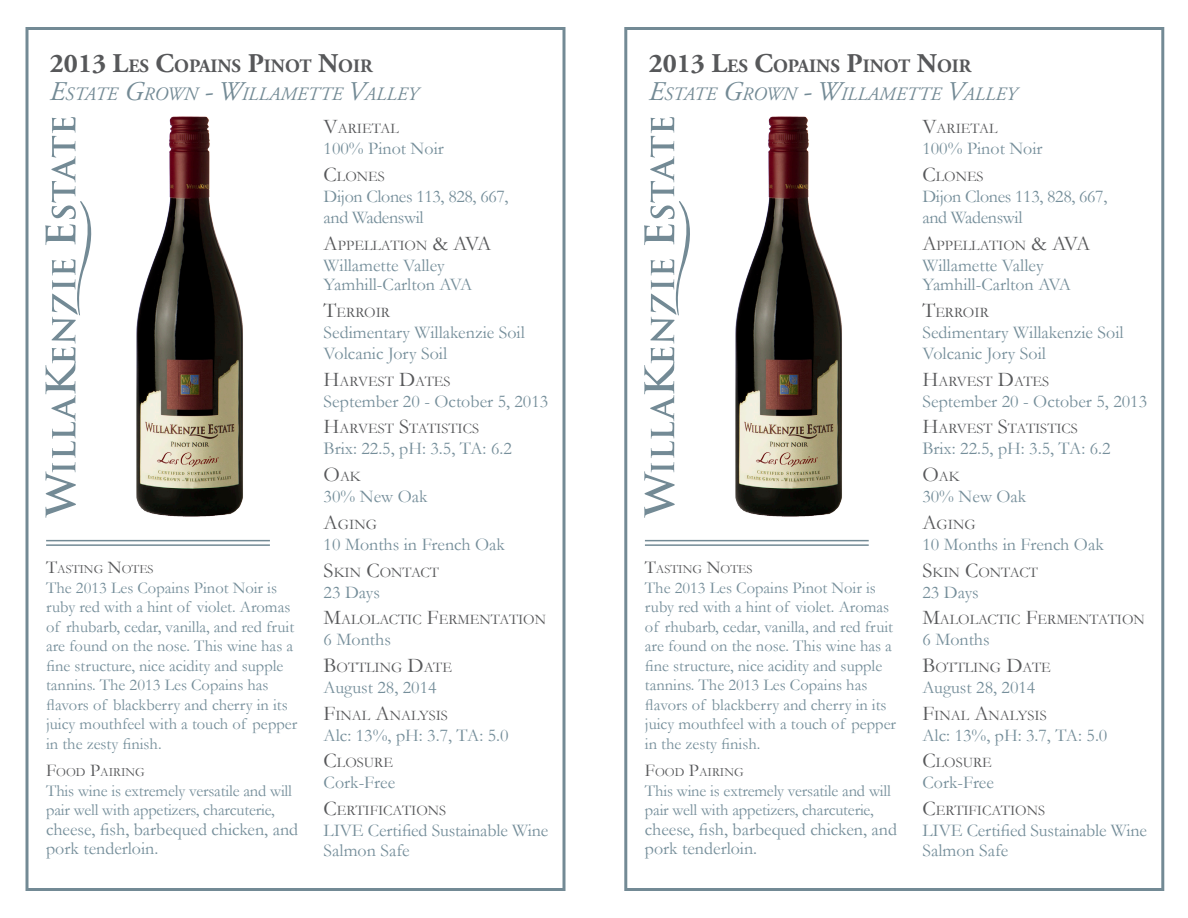
<style>
.page{position:relative;width:1188px;height:918px;background:#fff}
.page>*{position:absolute;margin:0;border:0;box-sizing:border-box;transform-origin:0 0}
.t1{font:italic 18.9px "Adobe Garamond Pro";color:#738a95}
.t2{font:700 18.9px "Adobe Garamond Pro";color:#57585a}
.t3{font:18px/19.5px "Garamond";color:#758e9a}
.t4{font:18px "Garamond";letter-spacing:-.02em;color:#758e9a}
.t5{font:16.5px/19.5px "Garamond";color:#758e9a}
.t6{font:14.7px "Garamond";color:#57585a}
.t7{font:12.6px "Garamond";color:#57585a}
.s1{font-size:27px}
.s2{font-size:18px}
.s3{font-size:21px}
</style>
<div class="page">
<div style="left:26px;top:27px;width:540px;height:864px;border:3px solid #738a95"></div>
<div style="left:624px;top:27px;width:540px;height:864px;border:3px solid #738a95"></div>
<svg style="left:45px;top:117px;width:47px;height:401px"></svg>
<svg style="left:644px;top:117px;width:46px;height:401px"></svg>
<hr style="left:46px;top:540px;width:224px;height:1px;background:#738a95">
<hr style="left:645px;top:540px;width:224px;height:1px;background:#738a95">
<hr style="left:46px;top:544px;width:224px;height:2px;background:#738a95">
<hr style="left:645px;top:544px;width:224px;height:2px;background:#738a95">
<img style="left:136px;top:116px;width:107px;height:401px">
<img style="left:735px;top:116px;width:107px;height:401px">
<p class="t2" style="left:50px;top:55px;width:324px"><span class="s1">2013 L</span>ES <span class="s1">C</span>OPAINS <span class="s1">P</span>INOT <span class="s1">N</span>OIR</p>
<p class="t1" style="left:50px;top:83px;width:370px"><span class="s1">E</span>STATE <span class="s1">G</span>ROWN <span class="s1">- W</span>ILLAMETTE <span class="s1">V</span>ALLEY</p>
<p class="t7" style="left:46px;top:561px;width:109px"><span class="s2">T</span>ASTING <span class="s2">N</span>OTES</p>
<p class="t5" style="left:46px;top:578px;width:253px">The 2013 Les Copains Pinot Noir is ruby red with a hint of violet. Aromas of rhubarb, cedar, vanilla, and red fruit are found on the nose. This wine has a fine structure, nice acidity and supple tannins. The 2013 Les Copains has flavors of blackberry and cherry in its juicy mouthfeel with a touch of pepper in the zesty finish.</p>
<p class="t7" style="left:46px;top:764px;width:100px"><span class="s2">F</span>OOD <span class="s2">P</span>AIRING</p>
<p class="t5" style="left:46px;top:781px;width:247px">This wine is extremely versatile and will pair well with appetizers, charcuterie,</p>
<p class="t3" style="left:46px;top:819px;width:254px">cheese, fish, barbequed chicken, and pork tenderloin.</p>
<p class="t6" style="left:324px;top:119px;width:77px"><span class="s3">V</span>ARIETAL</p>
<p class="t3" style="left:324px;top:139px;width:122px">100% Pinot Noir</p>
<p class="t6" style="left:324px;top:167px;width:63px"><span class="s3">C</span>LONES</p>
<p class="t4" style="left:324px;top:184px;width:186px">Dijon Clones 113, 828, 667,</p>
<p class="t4" style="left:324px;top:205px;width:102px">and Wadenswil</p>
<p class="t6" style="left:324px;top:235px;width:169px"><span class="s3">A</span>PPELLATION <span class="s3">&amp; AVA</span></p>
<p class="t3" style="left:324px;top:255px;width:150px">Willamette Valley<br>Yamhill-Carlton AVA</p>
<p class="t6" style="left:324px;top:303px;width:68px"><span class="s3">T</span>ERROIR</p>
<p class="t3" style="left:324px;top:322px;width:203px">Sedimentary Willakenzie Soil</p>
<p class="t3" style="left:324px;top:343px;width:125px">Volcanic Jory Soil</p>
<p class="t6" style="left:324px;top:371px;width:128px"><span class="s3">H</span>ARVEST <span class="s3">D</span>ATES</p>
<p class="t3" style="left:324px;top:391px;width:226px">September 20 - October 5, 2013</p>
<p class="t6" style="left:324px;top:419px;width:157px"><span class="s3">H</span>ARVEST <span class="s3">S</span>TATISTICS</p>
<p class="t3" style="left:324px;top:439px;width:190px">Brix: 22.5, pH: 3.5, TA: 6.2</p>
<p class="t6" style="left:324px;top:467px;width:39px"><span class="s3">O</span>AK</p>
<p class="t3" style="left:324px;top:486px;width:105px">30% New Oak</p>
<p class="t6" style="left:324px;top:514px;width:55px"><span class="s3">A</span>GING</p>
<p class="t3" style="left:324px;top:534px;width:183px">10 Months in French Oak</p>
<p class="t6" style="left:324px;top:562px;width:107px"><span class="s3">S</span>KIN <span class="s3">C</span>ONTACT</p>
<p class="t3" style="left:324px;top:582px;width:58px">23 Days</p>
<p class="t6" style="left:324px;top:610px;width:224px"><span class="s3">M</span>ALOLACTIC <span class="s3">F</span>ERMENTATION</p>
<p class="t3" style="left:324px;top:629px;width:69px">6 Months</p>
<p class="t6" style="left:324px;top:657px;width:130px"><span class="s3">B</span>OTTLING <span class="s3">D</span>ATE</p>
<p class="t3" style="left:324px;top:677px;width:114px">August 28, 2014</p>
<p class="t6" style="left:324px;top:705px;width:126px"><span class="s3">F</span>INAL <span class="s3">A</span>NALYSIS</p>
<p class="t3" style="left:324px;top:725px;width:186px">Alc: 13%, pH: 3.7, TA: 5.0</p>
<p class="t6" style="left:324px;top:753px;width:71px"><span class="s3">C</span>LOSURE</p>
<p class="t3" style="left:324px;top:773px;width:73px">Cork-Free</p>
<p class="t6" style="left:324px;top:801px;width:124px"><span class="s3">C</span>ERTIFICATIONS</p>
<p class="t3" style="left:324px;top:820px;width:226px">LIVE Certified Sustainable Wine<br>Salmon Safe</p>
<p class="t2" style="left:649px;top:55px;width:324px"><span class="s1">2013 L</span>ES <span class="s1">C</span>OPAINS <span class="s1">P</span>INOT <span class="s1">N</span>OIR</p>
<p class="t1" style="left:649px;top:83px;width:370px"><span class="s1">E</span>STATE <span class="s1">G</span>ROWN <span class="s1">- W</span>ILLAMETTE <span class="s1">V</span>ALLEY</p>
<p class="t7" style="left:645px;top:561px;width:109px"><span class="s2">T</span>ASTING <span class="s2">N</span>OTES</p>
<p class="t5" style="left:645px;top:578px;width:253px">The 2013 Les Copains Pinot Noir is ruby red with a hint of violet. Aromas of rhubarb, cedar, vanilla, and red fruit are found on the nose. This wine has a fine structure, nice acidity and supple tannins. The 2013 Les Copains has flavors of blackberry and cherry in its juicy mouthfeel with a touch of pepper in the zesty finish.</p>
<p class="t7" style="left:645px;top:764px;width:100px"><span class="s2">F</span>OOD <span class="s2">P</span>AIRING</p>
<p class="t5" style="left:645px;top:781px;width:247px">This wine is extremely versatile and will pair well with appetizers, charcuterie,</p>
<p class="t3" style="left:645px;top:819px;width:254px">cheese, fish, barbequed chicken, and pork tenderloin.</p>
<p class="t6" style="left:922px;top:119px;width:77px"><span class="s3">V</span>ARIETAL</p>
<p class="t3" style="left:922px;top:139px;width:122px">100% Pinot Noir</p>
<p class="t6" style="left:922px;top:167px;width:63px"><span class="s3">C</span>LONES</p>
<p class="t4" style="left:922px;top:184px;width:186px">Dijon Clones 113, 828, 667,</p>
<p class="t4" style="left:922px;top:205px;width:102px">and Wadenswil</p>
<p class="t6" style="left:922px;top:235px;width:169px"><span class="s3">A</span>PPELLATION <span class="s3">&amp; AVA</span></p>
<p class="t3" style="left:922px;top:255px;width:150px">Willamette Valley<br>Yamhill-Carlton AVA</p>
<p class="t6" style="left:922px;top:303px;width:68px"><span class="s3">T</span>ERROIR</p>
<p class="t3" style="left:922px;top:322px;width:203px">Sedimentary Willakenzie Soil</p>
<p class="t3" style="left:922px;top:343px;width:125px">Volcanic Jory Soil</p>
<p class="t6" style="left:922px;top:371px;width:128px"><span class="s3">H</span>ARVEST <span class="s3">D</span>ATES</p>
<p class="t3" style="left:922px;top:391px;width:226px">September 20 - October 5, 2013</p>
<p class="t6" style="left:922px;top:419px;width:157px"><span class="s3">H</span>ARVEST <span class="s3">S</span>TATISTICS</p>
<p class="t3" style="left:922px;top:439px;width:190px">Brix: 22.5, pH: 3.5, TA: 6.2</p>
<p class="t6" style="left:922px;top:467px;width:39px"><span class="s3">O</span>AK</p>
<p class="t3" style="left:922px;top:486px;width:105px">30% New Oak</p>
<p class="t6" style="left:922px;top:514px;width:55px"><span class="s3">A</span>GING</p>
<p class="t3" style="left:922px;top:534px;width:183px">10 Months in French Oak</p>
<p class="t6" style="left:922px;top:562px;width:107px"><span class="s3">S</span>KIN <span class="s3">C</span>ONTACT</p>
<p class="t3" style="left:922px;top:582px;width:58px">23 Days</p>
<p class="t6" style="left:922px;top:610px;width:224px"><span class="s3">M</span>ALOLACTIC <span class="s3">F</span>ERMENTATION</p>
<p class="t3" style="left:922px;top:629px;width:69px">6 Months</p>
<p class="t6" style="left:922px;top:657px;width:130px"><span class="s3">B</span>OTTLING <span class="s3">D</span>ATE</p>
<p class="t3" style="left:922px;top:677px;width:114px">August 28, 2014</p>
<p class="t6" style="left:922px;top:705px;width:126px"><span class="s3">F</span>INAL <span class="s3">A</span>NALYSIS</p>
<p class="t3" style="left:922px;top:725px;width:186px">Alc: 13%, pH: 3.7, TA: 5.0</p>
<p class="t6" style="left:922px;top:753px;width:71px"><span class="s3">C</span>LOSURE</p>
<p class="t3" style="left:922px;top:773px;width:73px">Cork-Free</p>
<p class="t6" style="left:922px;top:801px;width:124px"><span class="s3">C</span>ERTIFICATIONS</p>
<p class="t3" style="left:922px;top:820px;width:226px">LIVE Certified Sustainable Wine<br>Salmon Safe</p>
</div>
